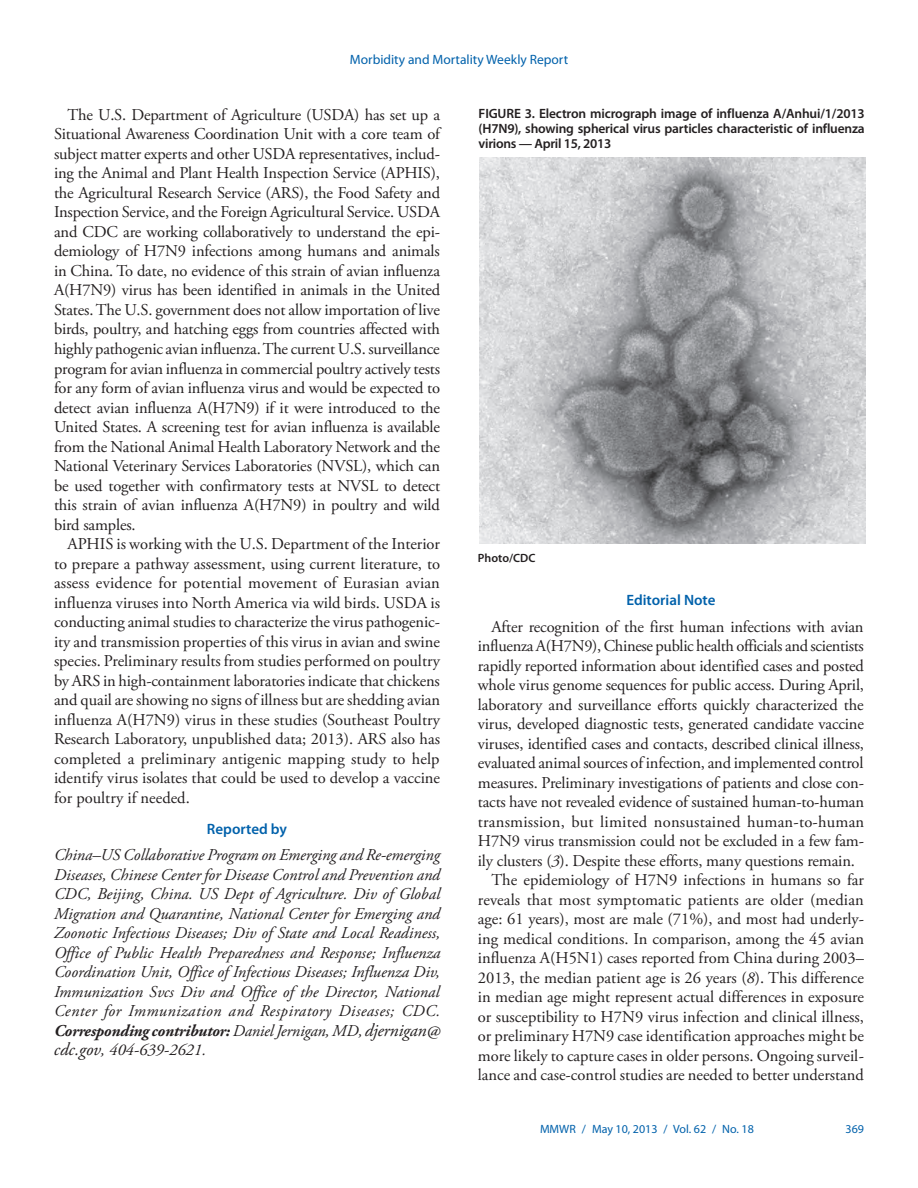
<style>
.page{position:relative;width:918px;height:1188px;background:#fff}
.page>*{position:absolute;margin:0;border:0;box-sizing:border-box;transform-origin:0 0}
.body_copy{font:16.5px/19.5px "Adobe Garamond Pro";letter-spacing:-.005em;color:#231f20;text-align:justify}
.reported_by_text{font:italic 16.5px/19.5px "Adobe Garamond Pro";letter-spacing:.025em;color:#231f20;text-align:justify}
.headline3{font:600 15px "Myriad Pro";color:#0161ab}
.t1{font:600 13.5px/15px "Myriad Pro";letter-spacing:-.015em;color:#231f20;text-align:justify}
.t2{font:13.5px "Myriad Pro";color:#0161ab}
.t3{font:12px "Myriad Pro";color:#0161ab}
.footnote_no_indent{font:600 12px "Myriad Pro";color:#231f20}
.s1{font-weight:700}
.s2{font-size:18px}
.s3{font-style:italic}
</style>
<div class="page">
<img style="left:479px;top:158px;width:387px;height:386px">
<p class="t2" style="left:350px;top:51px;width:220px">Morbidity and Mortality Weekly Report</p>
<p class="body_copy" style="left:54px;top:106px;width:388px;text-indent:13px">The U.S. Department of Agriculture (USDA) has set up a Situational Awareness Coordination Unit with a core team of subject matter experts and other USDA representatives, includ&shy;ing the Animal and Plant Health Inspection Service (APHIS), the Agricultural Research Service (ARS), the Food Safety and Inspection Service, and the Foreign Agricultural Service. USDA and CDC are working collaboratively to understand the epi&shy;demiology of H7N9 infections among humans and animals in China. To date, no evidence of this strain of avian influenza A(H7N9) virus has been identified in animals in the United States. The U.S. government does not allow importation of live birds, poultry, and hatching eggs from countries affected with highly pathogenic avian influenza. The current U.S. surveillance program for avian influenza in commercial poultry actively tests for any form of avian influenza virus and would be expected to detect avian influenza A(H7N9) if it were introduced to the United States. A screening test for avian influenza is available from the National Animal Health Laboratory Network and the National Veterinary Services Laboratories (NVSL), which can be used together with confirmatory tests at NVSL to detect this strain of avian influenza A(H7N9) in poultry and wild bird samples.</p>
<p class="body_copy" style="left:54px;top:535px;width:388px;text-indent:13px">APHIS is working with the U.S. Department of the Interior to prepare a pathway assessment, using current literature, to assess evidence for potential movement of Eurasian avian influenza viruses into North America via wild birds. USDA is conducting animal studies to characterize the virus pathogenic&shy;ity and transmission properties of this virus in avian and swine species. Preliminary results from studies performed on poultry by ARS in high-containment laboratories indicate that chickens and quail are showing no signs of illness but are shedding avian influenza A(H7N9) virus in these studies (Southeast Poultry Research Laboratory, unpublished data; 2013). ARS also has completed a preliminary antigenic mapping study to help identify virus isolates that could be used to develop a vaccine for poultry if needed.</p>
<p class="headline3" style="left:207px;top:819px;width:82px">Reported by</p>
<p class="reported_by_text" style="left:54px;top:846px;width:388px">China–US Collaborative Program on Emerging and Re-emerging Diseases, Chinese Center for Disease Control and Prevention and CDC, Beijing, China. US Dept of Agriculture. Div of Global Migration and Quarantine, National Center for Emerging and Zoonotic Infectious Diseases; Div of State and Local Readiness, Office of Public Health Preparedness and Response; Influenza Coordination Unit, Office of Infectious Diseases; Influenza Div, Immunization Svcs Div and Office of the Director, National Center for Immunization and Respiratory Diseases; CDC.<br><span class="s1">Corresponding contributor:</span> Daniel Jernigan, MD, <span class="s2">djernigan@ cdc.gov</span>, 404-639-2621.</p>
<p class="t1" style="left:479px;top:106px;width:388px">FIGURE 3. Electron micrograph image of influenza A/Anhui/1/2013 (H7N9), showing spherical virus particles characteristic of influenza virions — April 15, 2013</p>
<p class="footnote_no_indent" style="left:478px;top:550px;width:59px">Photo/CDC</p>
<p class="headline3" style="left:626px;top:591px;width:91px">Editorial Note</p>
<p class="body_copy" style="left:478px;top:617px;width:388px;text-indent:13px">After recognition of the first human infections with avian influenza A(H7N9), Chinese public health officials and scientists rapidly reported information about identified cases and posted whole virus genome sequences for public access. During April, laboratory and surveillance efforts quickly characterized the virus, developed diagnostic tests, generated candidate vaccine viruses, identified cases and contacts, described clinical illness, evaluated animal sources of infection, and implemented control measures. Preliminary investigations of patients and close con&shy;tacts have not revealed evidence of sustained human-to-human transmission, but limited nonsustained human-to-human H7N9 virus transmission could not be excluded in a few fam&shy;ily clusters (<span class="s3">3</span>). Despite these efforts, many questions remain.</p>
<p class="body_copy" style="left:478px;top:871px;width:388px;text-indent:13px">The epidemiology of H7N9 infections in humans so far reveals that most symptomatic patients are older (median age: 61 years), most are male (71%), and most had underly&shy;ing medical conditions. In comparison, among the 45 avian influenza A(H5N1) cases reported from China during 2003– 2013, the median patient age is 26 years (<span class="s3">8</span>). This difference in median age might represent actual differences in exposure or susceptibility to H7N9 virus infection and clinical illness, or preliminary H7N9 case identification approaches might be more likely to capture cases in older persons. Ongoing surveil&shy;lance and case-control studies are needed to better understand</p>
<p class="t3" style="left:540px;top:1121px;width:215px">MMWR / May 10, 2013 / Vol. 62 / No. 18</p>
<p class="t3" style="left:846px;top:1121px;width:20px">369</p>
</div>
